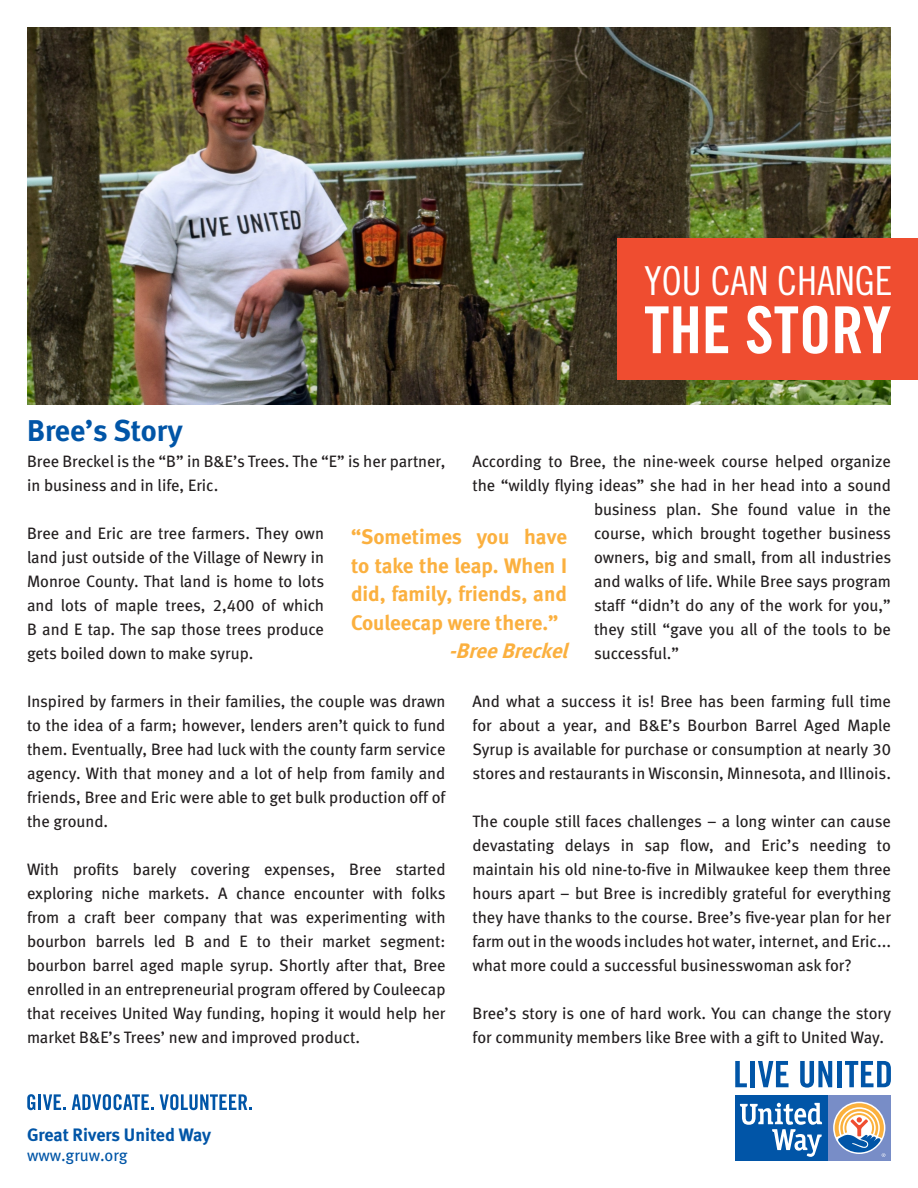
<style>
.page{position:relative;width:918px;height:1188px;background:#fff}
.page>*{position:absolute;margin:0;border:0;box-sizing:border-box;transform-origin:0 0}
.t1{font:64.8px "Trade Gothic Bold Cond Twenty";color:#fff}
.t2{font:39.9px "Trade Gothic Cond Eighteen";color:#fff}
.t3{font:30px "Meta Bold LF";color:#0155a7}
.t4{font:21px/28.5px "Meta Bold LF";color:#fbb03f;text-align:justify}
.t5{font:italic 21px "Meta Bold LF";color:#fbb03f}
.t6{font:18px "Meta Bold LF";color:#0155a7}
.t7{font:16.5px/24px "Meta Book LF";color:#231f20;text-align:justify}
.t8{font:16.5px "Meta Book LF";color:#0155a7}
</style>
<div class="page">
<svg style="left:735px;top:1061px;width:12px;height:26px"></svg>
<div style="left:750px;top:1061px;width:5px;height:26px;background:#0155a7"></div>
<svg style="left:758px;top:1061px;width:31px;height:26px"></svg>
<svg style="left:800px;top:1061px;width:32px;height:27px"></svg>
<div style="left:837px;top:1061px;width:5px;height:26px;background:#0155a7"></div>
<svg style="left:845px;top:1061px;width:46px;height:26px"></svg>
<div style="left:828px;top:1095px;width:63px;height:66px;background:#788dc7"></div>
<div style="left:735px;top:1095px;width:93px;height:66px;background:#0155a7"></div>
<svg style="left:740px;top:1103px;width:82px;height:54px"></svg>
<svg style="left:835px;top:1103px;width:50px;height:54px"></svg>
<svg style="left:27px;top:1094px;width:8px;height:16px"></svg>
<hr style="left:38px;top:1094px;width:3px;height:16px;background:#0155a7">
<svg style="left:43px;top:1094px;width:23px;height:16px"></svg>
<svg style="left:72px;top:1094px;width:81px;height:16px"></svg>
<svg style="left:160px;top:1094px;width:92px;height:16px"></svg>
<img style="left:27px;top:27px;width:864px;height:378px">
<div style="left:617px;top:238px;width:301px;height:142px;background:#ef4d30"></div>
<p class="t3" style="left:27px;top:413px;width:157px">Bree’s Story</p>
<p class="t2" style="left:644px;top:257px;width:250px">YOU CAN CHANGE</p>
<p class="t1" style="left:644px;top:291px;width:249px">THE STORY</p>
<p class="t7" style="left:472px;top:450px;width:420px">According to Bree, the nine-week course helped organize</p>
<p class="t7" style="left:472px;top:474px;width:420px">the “wildly flying ideas” she had in her head into a sound</p>
<p class="t7" style="left:594px;top:498px;width:299px">business plan. She found value in the</p>
<p class="t7" style="left:594px;top:522px;width:299px">course, which brought together business</p>
<p class="t7" style="left:594px;top:546px;width:299px">owners, big and small, from all industries</p>
<p class="t7" style="left:594px;top:570px;width:299px">and walks of life. While Bree says program</p>
<p class="t7" style="left:594px;top:594px;width:298px">staff “didn’t do any of the work for you,”</p>
<p class="t7" style="left:594px;top:618px;width:298px">they still “gave you all of the tools to be</p>
<p class="t7" style="left:594px;top:642px;width:87px">successful.”</p>
<p class="t7" style="left:472px;top:690px;width:420px">And what a success it is! Bree has been farming full time for about a year, and B&amp;E’s Bourbon Barrel Aged Maple Syrup is available for purchase or consumption at nearly 30 stores and restaurants in Wisconsin, Minnesota, and Illinois.</p>
<p class="t7" style="left:472px;top:810px;width:420px">The couple still faces challenges – a long winter can cause devastating delays in sap flow, and Eric’s needing to maintain his old nine-to-five in Milwaukee keep them three hours apart – but Bree is incredibly grateful for everything they have thanks to the course. Bree’s five-year plan for her farm out in the woods includes hot water, internet, and Eric... what more could a successful businesswoman ask for?</p>
<p class="t7" style="left:472px;top:1002px;width:420px">Bree’s story is one of hard work. You can change the story for community members like Bree with a gift to United Way.</p>
<p class="t7" style="left:27px;top:450px;width:420px">Bree Breckel is the “B” in B&amp;E’s Trees. The “E” is her partner, in business and in life, Eric.</p>
<p class="t7" style="left:27px;top:522px;width:299px">Bree and Eric are tree farmers. They own land just outside of the Village of Newry in Monroe County. That land is home to lots and lots of maple trees, 2,400 of which B and E tap. The sap those trees produce gets boiled down to make syrup.</p>
<p class="t7" style="left:27px;top:690px;width:420px">Inspired by farmers in their families, the couple was drawn to the idea of a farm; however, lenders aren’t quick to fund them. Eventually, Bree had luck with the county farm service agency. With that money and a lot of help from family and friends, Bree and Eric were able to get bulk production off of the ground.</p>
<p class="t7" style="left:27px;top:858px;width:420px">With profits barely covering expenses, Bree started exploring niche markets. A chance encounter with folks from a craft beer company that was experimenting with bourbon barrels led B and E to their market segment: bourbon barrel aged maple syrup. Shortly after that, Bree enrolled in an entrepreneurial program offered by Couleecap that receives United Way funding, hoping it would help her market B&amp;E’s Trees’ new and improved product.</p>
<p class="t4" style="left:351px;top:523px;width:218px">“Sometimes you have to take the leap. When I did, family, friends, and Couleecap were there.”</p>
<p class="t5" style="left:449px;top:639px;width:127px">-BreeBreckel</p>
<p class="t6" style="left:27px;top:1124px;width:186px">Great Rivers United Way</p>
<p class="t8" style="left:27px;top:1146px;width:102px">www.gruw.org</p>
</div>
